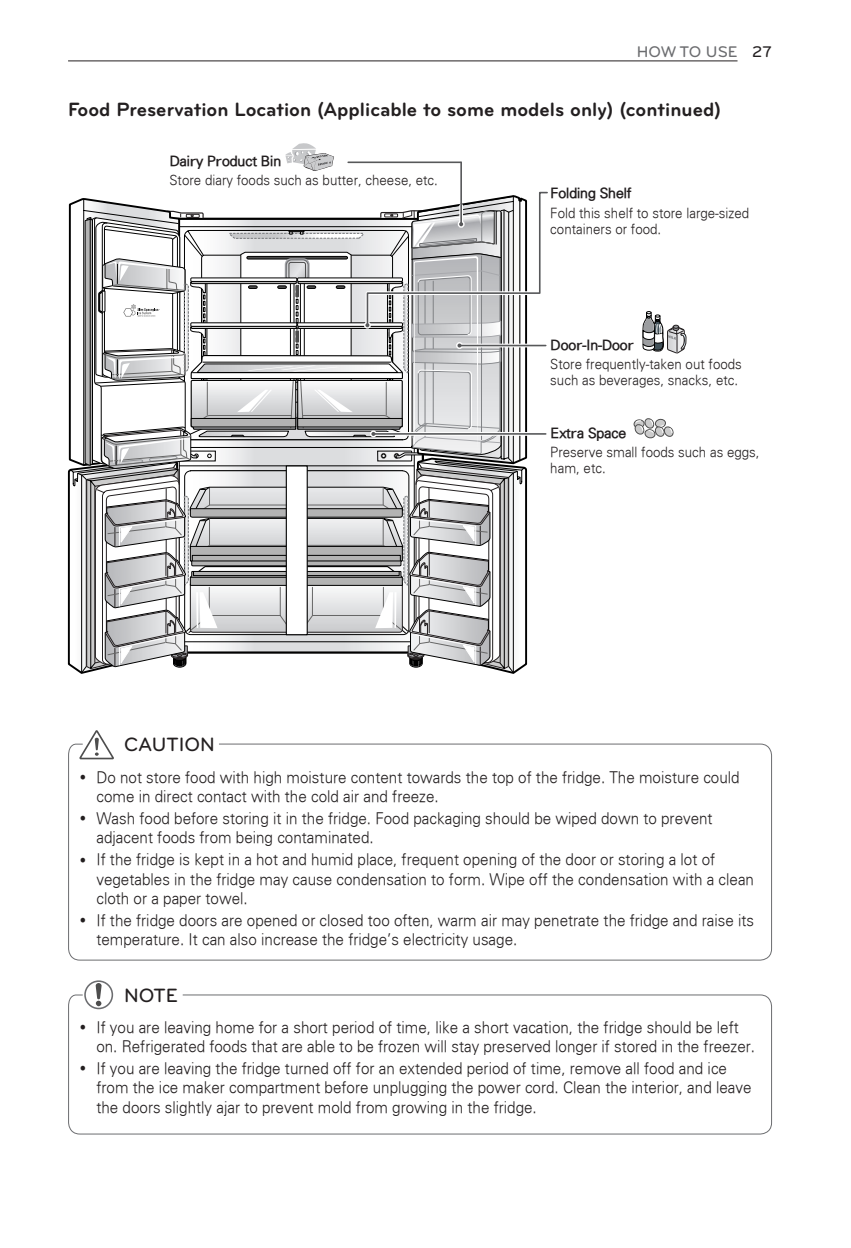
<style>
.page{position:relative;width:851px;height:1248px;background:#fff}
.page>*{position:absolute;margin:0;border:0;box-sizing:border-box;transform-origin:0 0}
.t1{font:700 20px "Bryant LG";color:#231f20}
.t2{font:500 20px "Bryant LG";color:#231f20}
.t3{font:300 16px/19.2px "Univers";color:#231f20;scale:.95 1}
.t4{font:500 16px "Bryant LG";color:#6c6d70}
.t5{font:300 14px/16px "Univers";color:#231f20;scale:.95 1}
.t6{font:300 14px "Univers";color:#231f20}
.s1{color:#231f20}
</style>
<div class="page">
<hr style="left:68px;top:61px;width:669px;height:1px;background:#231f20">
<svg style="left:88px;top:730px;width:17px;height:13px"></svg>
<svg style="left:68px;top:743px;width:704px;height:218px"></svg>
<svg style="left:85px;top:981px;width:27px;height:27px"></svg>
<div style="left:84px;top:980px;width:29px;height:29px;border:2px solid #6c6d70;border-radius:50%"></div>
<svg style="left:96px;top:982px;width:6px;height:11px"></svg>
<svg style="left:68px;top:993px;width:704px;height:141px"></svg>
<svg style="left:285px;top:143px;width:49px;height:28px"></svg>
<svg style="left:633px;top:418px;width:40px;height:21px"></svg>
<svg style="left:642px;top:311px;width:45px;height:42px"></svg>
<hr style="left:460px;top:162px;width:2px;height:61px;background:#57585a">
<svg style="left:67px;top:191px;width:481px;height:483px"></svg>
<hr style="left:348px;top:161px;width:113px;height:2px;background:#57585a">
<svg style="left:81px;top:774px;width:4px;height:5px"></svg>
<svg style="left:81px;top:816px;width:4px;height:4px"></svg>
<svg style="left:81px;top:857px;width:4px;height:5px"></svg>
<svg style="left:81px;top:917px;width:4px;height:5px"></svg>
<svg style="left:81px;top:1024px;width:4px;height:5px"></svg>
<svg style="left:81px;top:1066px;width:4px;height:4px"></svg>
<p class="t4" style="left:636px;top:42px;width:136px">HOW TO USE <span class="s1">27</span></p>
<p class="t1" style="left:68px;top:97px;width:654px">Food Preservation Location (Applicable to some models only) (continued)</p>
<p class="t6" style="left:169px;top:152px;width:113px">Dairy Product Bin</p>
<p class="t5" style="left:169px;top:172px;width:284px">Store diary foods such as butter, cheese, etc.</p>
<p class="t6" style="left:550px;top:184px;width:82px">Folding Shelf</p>
<p class="t5" style="left:550px;top:205px;width:211px">Fold this shelf to store large-sized containers or food.</p>
<p class="t6" style="left:550px;top:336px;width:85px">Door-In-Door</p>
<p class="t5" style="left:550px;top:355px;width:203px">Store frequently-taken out foods such as beverages, snacks, etc.</p>
<p class="t6" style="left:550px;top:424px;width:77px">Extra Space</p>
<p class="t5" style="left:550px;top:444px;width:222px">Preserve small foods such as eggs, ham, etc.</p>
<p class="t2" style="left:124px;top:732px;width:29px">CAUT</p>
<p class="t2" style="left:179px;top:732px;width:21px">ION</p>
<p class="t3" style="left:96px;top:767px;width:678px">Do not store food with high moisture content towards the top of the fridge. The moisture could come in direct contact with the cold air and freeze.</p>
<p class="t3" style="left:96px;top:808px;width:650px">Wash food before storing it in the fridge. Food packaging should be wiped down to prevent adjacent foods from being contaminated.</p>
<p class="t3" style="left:96px;top:849px;width:693px">If the fridge is kept in a hot and humid place, frequent opening of the door or storing a lot of vegetables in the fridge may cause condensation to form. Wipe off the condensation with a clean cloth or a paper towel.</p>
<p class="t3" style="left:96px;top:910px;width:693px">If the fridge doors are opened or closed too often, warm air may penetrate the fridge and raise its temperature. It can also increase the fridge’s electricity usage.</p>
<p class="t2" style="left:124px;top:982px;width:29px">NOTE</p>
<p class="t3" style="left:96px;top:1017px;width:694px">If you are leaving home for a short period of time, like a short vacation, the fridge should be left on. Refrigerated foods that are able to be frozen will stay preserved longer if stored in the freezer.</p>
<p class="t3" style="left:96px;top:1058px;width:691px">If you are leaving the fridge turned off for an extended period of time, remove all food and ice from the ice maker compartment before unplugging the power cord. Clean the interior, and leave the doors slightly ajar to prevent mold from growing in the fridge.</p>
</div>
